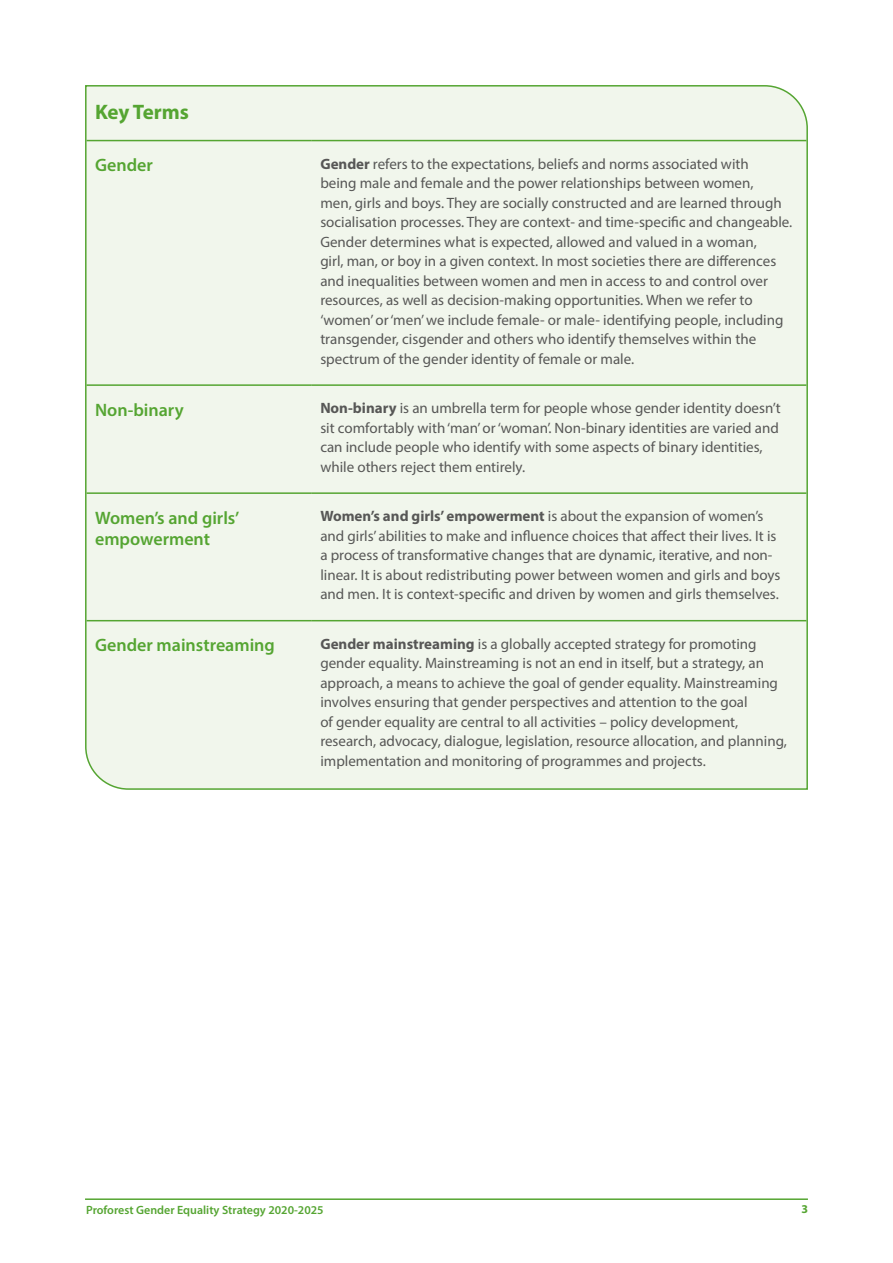
<style>
.page{position:relative;width:893px;height:1263px;background:#fff}
.page>*{position:absolute;margin:0;border:0;box-sizing:border-box;transform-origin:0 0}
.t1{font:700 21px "Myriad Pro";letter-spacing:-.005em;color:#55a532}
.t2{font:600 18px/21.6px "Myriad Pro";color:#55a532}
.t3{font:15px/19.5px "Myriad Pro";color:#575756}
.t4{font:600 12px "Myriad Pro";color:#55a532}
.t5{font:700 12px "Myriad Pro";color:#55a532}
.s1{font-weight:700}
</style>
<div class="page">
<hr style="left:85px;top:1198px;width:723px;height:2px;background:#55a532">
<div style="left:85px;top:85px;width:723px;height:705px;background:#f1f6ec"></div>
<h1 class="t1" style="left:95px;top:99px;width:95px">Key Terms</h1>
<p class="t2" style="left:95px;top:154px;width:59px">Gender</p>
<p class="t3" style="left:320px;top:154px;width:474px"><span class="s1">Gender</span> refers to the expectations, beliefs and norms associated with<br>being male and female and the power relationships between women,<br>men, girls and boys. They are socially constructed and are learned through socialisation processes. They are context- and time-specific and changeable.<br>Gender determines what is expected, allowed and valued in a woman,<br>girl, man, or boy in a given context. In most societies there are differences and inequalities between women and men in access to and control over resources, as well as decision-making opportunities. When we refer to ‘women’ or ‘men’ we include female- or male- identifying people, including transgender, cisgender and others who identify themselves within the spectrum of the gender identity of female or male.</p>
<p class="t2" style="left:95px;top:398px;width:90px">Non-binary</p>
<p class="t3" style="left:320px;top:398px;width:462px"><span class="s1">Non-binary</span> is an umbrella term for people whose gender identity doesn’t sit comfortably with ‘man’ or ‘woman’. Non-binary identities are varied and can include people who identify with some aspects of binary identities, while others reject them entirely.</p>
<p class="t2" style="left:95px;top:506px;width:146px">Women’s and girls’ empowerment</p>
<p class="t3" style="left:320px;top:506px;width:462px"><span class="s1">Women’s and girls’ empowerment</span> is about the expansion of women’s and girls’ abilities to make and influence choices that affect their lives. It is a process of transformative changes that are dynamic, iterative, and non&shy;linear. It is about redistributing power between women and girls and boys and men. It is context-specific and driven by women and girls themselves.</p>
<p class="t2" style="left:95px;top:634px;width:181px">Gender mainstreaming</p>
<p class="t3" style="left:320px;top:634px;width:468px"><span class="s1">Gender mainstreaming</span> is a globally accepted strategy for promoting gender equality. Mainstreaming is not an end in itself, but a strategy, an approach, a means to achieve the goal of gender equality. Mainstreaming involves ensuring that gender perspectives and attention to the goal<br>of gender equality are central to all activities – policy development, research, advocacy, dialogue, legislation, resource allocation, and planning, implementation and monitoring of programmes and projects.</p>
<p class="t4" style="left:86px;top:1202px;width:239px">Proforest Gender Equality Strategy 2020-2025</p>
<p class="t5" style="left:801px;top:1201px;width:8px">3</p>
</div>
